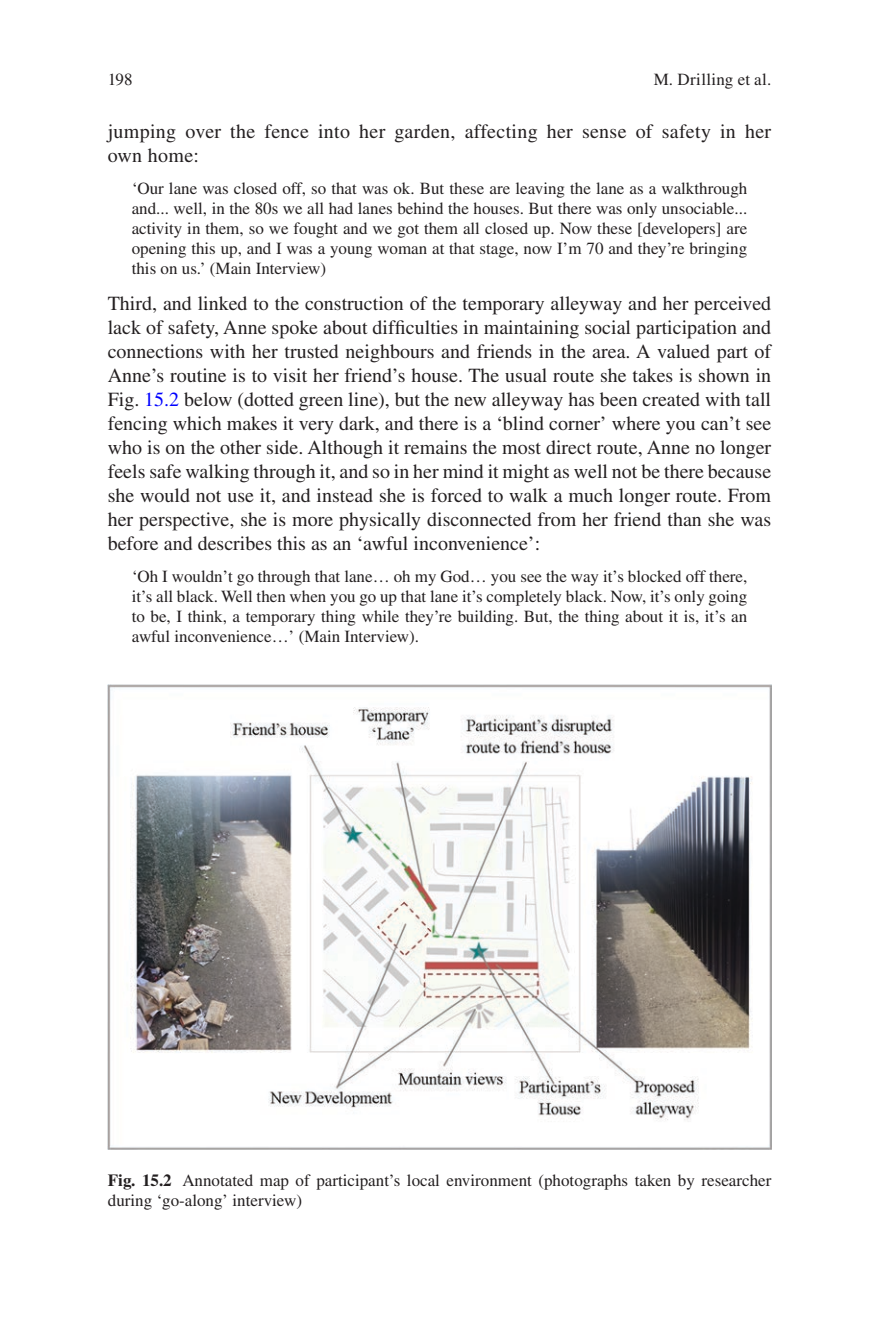
<style>
.page{position:relative;width:879px;height:1333px;background:#fff}
.page>*{position:absolute;margin:0;border:0;box-sizing:border-box;transform-origin:0 0}
.t1{font:20px/24px "Times LT Std";letter-spacing:.015em;color:#231f20}
.t2{font:17px/20px "Times LT Std";color:#231f20;text-align:justify}
.t3{font:17px "Times LT Std Roman 2";letter-spacing:.02em;color:#231f20}
.s1{color:#00f}
.s2{font-weight:700}
</style>
<div class="page">
<img style="left:108px;top:684px;width:663px;height:465px">
<p class="t3" style="left:654px;top:70px;width:119px">M. Drilling et al.</p>
<p class="t2" style="left:108px;top:69px;width:26px">198</p>
<p class="t1" style="left:108px;top:119px;width:665px">jumping over the fence into her garden, affecting her sense of safety in her own home:</p>
<p class="t2" style="left:132px;top:178px;width:617px">‘Our lane was closed off, so that was ok. But these are leaving the lane as a walkthrough and... well, in the 80s we all had lanes behind the houses. But there was only unsociable... activity in them, so we fought and we got them all closed up. Now these [developers] are opening this up, and I was a young woman at that stage, now I’m 70 and they’re bringing this on us.’ (Main Interview)</p>
<p class="t1" style="left:108px;top:291px;width:665px;text-align:justify">Third, and linked to the construction of the temporary alleyway and her perceived lack of safety, Anne spoke about difficulties in maintaining social participation and connections with her trusted neighbours and friends in the area. A valued part of Anne’s routine is to visit her friend’s house. The usual route she takes is shown in Fig. <span class="s1">15.2</span> below (dotted green line), but the new alleyway has been created with tall fencing which makes it very dark, and there is a ‘blind corner’ where you can’t see who is on the other side. Although it remains the most direct route, Anne no longer feels safe walking through it, and so in her mind it might as well not be there because she would not use it, and instead she is forced to walk a much longer route. From her perspective, she is more physically disconnected from her friend than she was before and describes this as an ‘awful inconvenience’:</p>
<p class="t2" style="left:132px;top:566px;width:617px">‘Oh I wouldn’t go through that lane… oh my God… you see the way it’s blocked off there, it’s all black. Well then when you go up that lane it’s completely black. Now, it’s only going to be, I think, a temporary thing while they’re building. But, the thing about it is, it’s an awful inconvenience…’ (Main Interview).</p>
<p class="t2" style="left:108px;top:1169px;width:665px"><span class="s2">Fig. 15.2</span> Annotated map of participant’s local environment (photographs taken by researcher during ‘go-along’ interview)</p>
</div>
